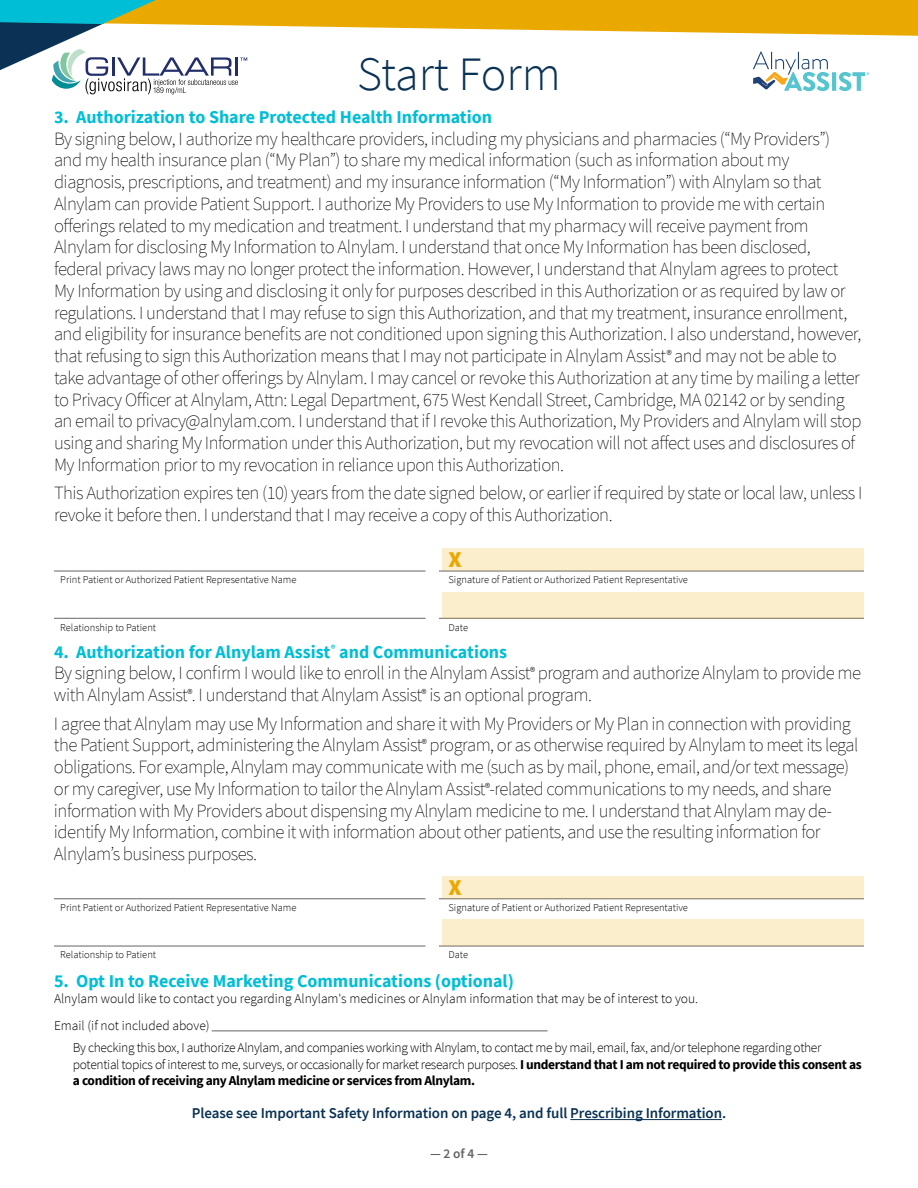
<style>
.page{position:relative;width:918px;height:1188px;background:#fff}
.page>*{position:absolute;margin:0;border:0;box-sizing:border-box;transform-origin:0 0}
.t1{font:300 48px "Source Sans Pro";color:#0a3254}
.t2{font:900 22.5px "Source Sans Pro";color:#eaa900}
.t3{font:200 18.75px/21.8px "Source Sans Pro";letter-spacing:-.025em;color:#000}
.t4{font:700 18px "Source Sans Pro";color:#00bed6}
.t5{font:600 15px "Source Sans Pro";letter-spacing:-.005em;color:#0a3254}
.t6{font:300 13.5px/16.2px "Source Sans Pro";letter-spacing:-.025em;color:#000}
.t7{font:300 13.5px/26.4px "Source Sans Pro";color:#000}
.t8{font:600 13.5px "Source Sans Pro";color:#636466}
.t9{font:300 10.5px "Source Sans Pro";color:#000}
.s1{font-weight:700}
</style>
<div class="page">
<hr style="left:54px;top:571px;width:372px;height:1px;background:#636466">
<hr style="left:439px;top:571px;width:425px;height:1px;background:#636466">
<hr style="left:54px;top:618px;width:372px;height:1px;background:#636466">
<hr style="left:439px;top:618px;width:425px;height:1px;background:#636466">
<hr style="left:54px;top:898px;width:372px;height:1px;background:#636466">
<hr style="left:439px;top:898px;width:425px;height:1px;background:#636466">
<hr style="left:54px;top:946px;width:372px;height:1px;background:#636466">
<hr style="left:439px;top:946px;width:425px;height:1px;background:#636466">
<div style="left:443px;top:548px;width:421px;height:23px;background:#faeecd"></div>
<div style="left:443px;top:876px;width:421px;height:23px;background:#faeecd"></div>
<div style="left:443px;top:592px;width:421px;height:26px;background:#faeecd"></div>
<div style="left:443px;top:920px;width:421px;height:26px;background:#faeecd"></div>
<hr style="left:570px;top:1119px;width:152px;height:1px;background:#0a3254">
<hr style="left:212px;top:1030px;width:336px;height:1px;background:#636466">
<svg style="left:0;top:0;width:918px;height:94px"></svg>
<h1 class="t1" style="left:357px;top:45px;width:205px">Start Form</h1>
<p class="t4" style="left:54px;top:105px;width:440px">3. Authorization to Share Protected Health Information</p>
<p class="t3" style="left:54px;top:128px;width:809px">By signing below, I authorize my healthcare providers, including my physicians and pharmacies (“My Providers”) and my health insurance plan (“My Plan”) to share my medical information (such as information about my diagnosis, prescriptions, and treatment) and my insurance information (“My Information”) with Alnylam so that Alnylam can provide Patient Support. I authorize My Providers to use My Information to provide me with certain offerings related to my medication and treatment. I understand that my pharmacy will receive payment from Alnylam for disclosing My Information to Alnylam. I understand that once My Information has been disclosed, federal privacy laws may no longer protect the information. However, I understand that Alnylam agrees to protect My Information by using and disclosing it only for purposes described in this Authorization or as required by law or regulations. I understand that I may refuse to sign this Authorization, and that my treatment, insurance enrollment, and eligibility for insurance benefits are not conditioned upon signing this Authorization. I also understand, however, that refusing to sign this Authorization means that I may not participate in Alnylam Assist<sup>®</sup> and may not be able to take advantage of other offerings by Alnylam. I may cancel or revoke this Authorization at any time by mailing a letter to Privacy Officer at Alnylam, Attn: Legal Department, 675 West Kendall Street, Cambridge, MA 02142 or by sending an email to privacy@alnylam.com. I understand that if I revoke this Authorization, My Providers and Alnylam will stop using and sharing My Information under this Authorization, but my revocation will not affect uses and disclosures of My Information prior to my revocation in reliance upon this Authorization.</p>
<p class="t3" style="left:54px;top:482px;width:810px">This Authorization expires ten (10) years from the date signed below, or earlier if required by state or local law, unless I revoke it before then. I understand that I may receive a copy of this Authorization.</p>
<p class="t2" style="left:448px;top:544px;width:15px">X</p>
<p class="t9" style="left:60px;top:573px;width:238px">Print Patient or Authorized Patient Representative Name</p>
<p class="t9" style="left:448px;top:573px;width:241px">Signature of Patient or Authorized Patient Representative</p>
<p class="t9" style="left:60px;top:621px;width:97px">Relationship to Patient</p>
<p class="t9" style="left:448px;top:621px;width:21px">Date</p>
<p class="t4" style="left:54px;top:639px;width:455px">4. Authorization for Alnylam Assist<sup>®</sup> and Communications</p>
<p class="t3" style="left:54px;top:662px;width:809px">By signing below, I confirm I would like to enroll in the Alnylam Assist<sup>®</sup> program and authorize Alnylam to provide me with Alnylam Assist<sup>®</sup>. I understand that Alnylam Assist<sup>®</sup> is an optional program.</p>
<p class="t3" style="left:54px;top:713px;width:806px">I agree that Alnylam may use My Information and share it with My Providers or My Plan in connection with providing the Patient Support, administering the Alnylam Assist<sup>®</sup> program, or as otherwise required by Alnylam to meet its legal obligations. For example, Alnylam may communicate with me (such as by mail, phone, email, and/or text message) or my caregiver, use My Information to tailor the Alnylam Assist<sup>®</sup>-related communications to my needs, and share information with My Providers about dispensing my Alnylam medicine to me. I understand that Alnylam may de&shy;identify My Information, combine it with information about other patients, and use the resulting information for Alnylam’s business purposes.</p>
<p class="t2" style="left:448px;top:872px;width:15px">X</p>
<p class="t9" style="left:60px;top:901px;width:238px">Print Patient or Authorized Patient Representative Name</p>
<p class="t9" style="left:448px;top:901px;width:241px">Signature of Patient or Authorized Patient Representative</p>
<p class="t9" style="left:60px;top:948px;width:97px">Relationship to Patient</p>
<p class="t9" style="left:448px;top:948px;width:21px">Date</p>
<p class="t4" style="left:54px;top:969px;width:461px">5. Opt In to Receive Marketing Communications (optional)</p>
<p class="t7" style="left:54px;top:985px;width:646px">Alnylam would like to contact you regarding Alnylam's medicines or Alnylam information that may be of interest to you.<br>Email (if not included above)</p>
<p class="t6" style="left:73px;top:1040px;width:790px">By checking this box, I authorize Alnylam, and companies working with Alnylam, to contact me by mail, email, fax, and/or telephone regarding other potential topics of interest to me, surveys, or occasionally for market research purposes. <span class="s1">I understand that I am not required to provide this consent as a condition of receiving any Alnylam medicine or services from Alnylam.</span></p>
<p class="t5" style="left:192px;top:1104px;width:536px">Please see Important Safety Information on page 4, and full Prescribing Information.</p>
<p class="t8" style="left:430px;top:1144px;width:59px">— 2 of 4 —</p>
</div>
